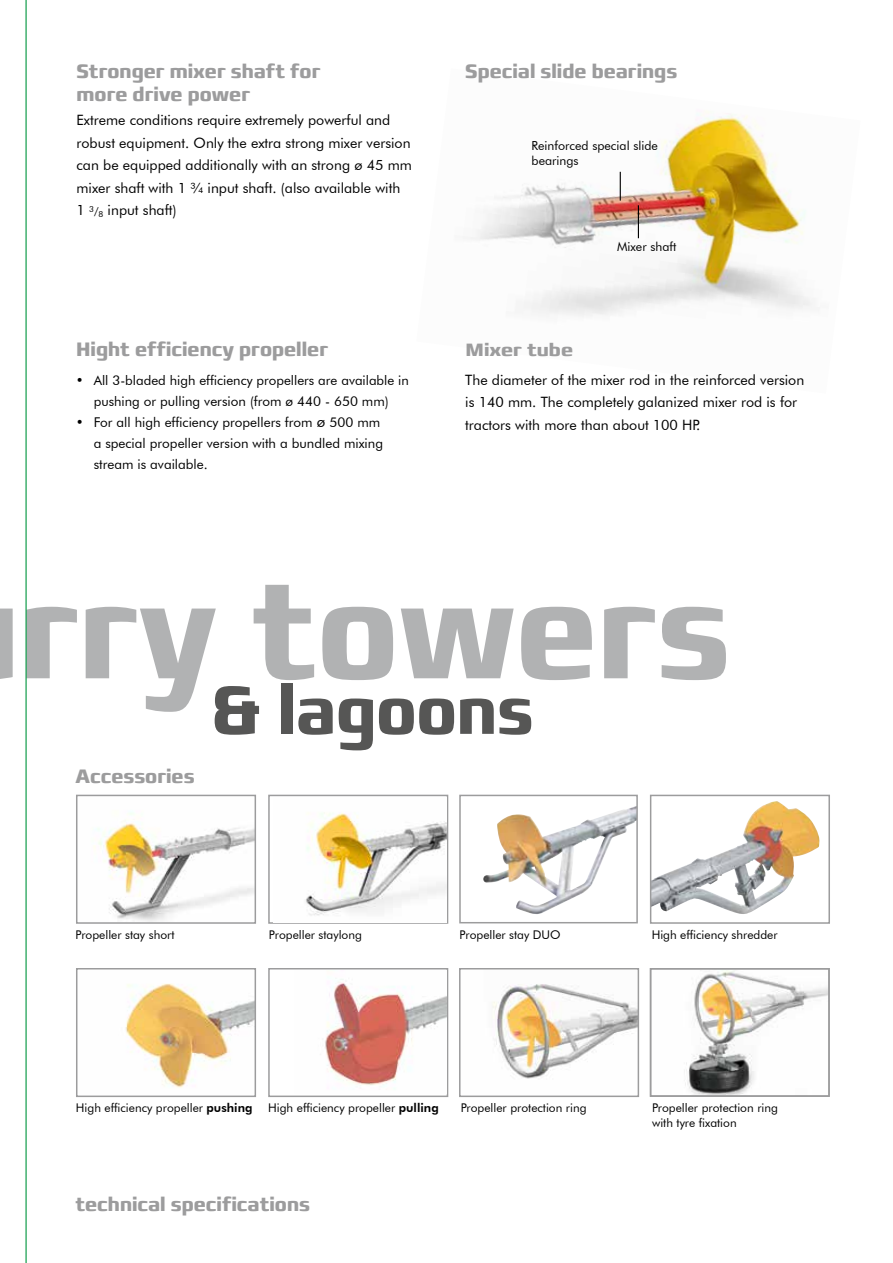
<style>
.page{position:relative;width:893px;height:1263px;background:#fff}
.page>*{position:absolute;margin:0;border:0;box-sizing:border-box;transform-origin:0 0}
.t1{font:700 139.8px "Francker CYR";color:#b1b2b3;scale:.87 1}
.t2{font:700 69px "Francker CYR";color:#565655;scale:.87 1}
.t3{font:700 19.8px/22.5px "Francker CYR";color:#9c9c9d;scale:.91 1}
.t4{font:700 18.15px "Francker CYR";color:#9c9c9d}
.t5{font:14.25px/22.5px "Futura BT";color:#000}
.t6{font:13.5px/21px "Futura BT";color:#000}
.t7{font:13.35px "Futura BT";color:#000}
.t8{font:12.45px/15px "Futura BT";color:#000}
.t9{font:12px/15px "Futura BT";color:#000}
.s1{font-size:10.95px}
.s2{font-size:13.35px}
.s3{font-size:15px}
.s4{font-weight:800}
</style>
<div class="page">
<img style="left:470px;top:111px;width:343px;height:206px">
<hr style="left:638px;top:205px;width:1px;height:33px;background:#000">
<svg style="left:620px;top:172px;width:1px;height:29px"></svg>
<img style="left:483px;top:806px;width:152px;height:108px">
<div style="left:459px;top:795px;width:179px;height:128px;border:2px solid #9c9c9d"></div>
<img style="left:492px;top:984px;width:144px;height:95px">
<div style="left:459px;top:968px;width:180px;height:129px;border:2px solid #9c9c9d"></div>
<img style="left:653px;top:801px;width:167px;height:113px">
<div style="left:650px;top:795px;width:180px;height:129px;border:2px solid #9c9c9d"></div>
<div style="left:268px;top:795px;width:180px;height:129px;background:#fff;border:2px solid #9c9c9d"></div>
<div style="left:268px;top:968px;width:180px;height:129px;background:#fff;border:2px solid #9c9c9d"></div>
<img style="left:274px;top:797px;width:173px;height:125px">
<img style="left:325px;top:971px;width:122px;height:122px">
<img style="left:94px;top:812px;width:159px;height:109px">
<div style="left:76px;top:795px;width:180px;height:129px;border:2px solid #9c9c9d"></div>
<img style="left:685px;top:971px;width:142px;height:123px">
<div style="left:650px;top:968px;width:180px;height:129px;border:2px solid #9c9c9d"></div>
<img style="left:125px;top:983px;width:128px;height:105px">
<div style="left:76px;top:968px;width:180px;height:129px;border:2px solid #9c9c9d"></div>
<hr style="left:26px;top:0;width:1px;height:1263px;background:#00963e">
<h3 class="t3" style="left:77px;top:61px;width:270px">Stronger mixer shaft for more drive power</h3>
<p class="t5" style="left:77px;top:109px;width:337px">Extreme conditions require extremely powerful and robust equipment. Only the extra strong mixer version can be equipped additionally with an strong ø 45 mm mixer shaft with 1 ¾ input shaft. (also available with 1 <sup>3</sup><span class="s1">/</span><sub>8</sub> input shaft)</p>
<h3 class="t3" style="left:465px;top:61px;width:234px">Special slide bearings</h3>
<p class="t8" style="left:531px;top:137px;width:128px">Reinforced special slide bearings</p>
<p class="t8" style="left:617px;top:239px;width:61px">Mixer shaft</p>
<h3 class="t3" style="left:76px;top:338px;width:278px">Hight efficiency propeller</h3>
<p class="t4" style="left:466px;top:338px;width:109px">Mixer tube</p>
<p class="t5" style="left:465px;top:368px;width:341px">The diameter of the mixer rod in the reinforced version is 140 mm. The completely galanized mixer rod is for tractors with more than about 100 HP.</p>
<p class="t7" style="left:76px;top:372px;width:335px">• All 3-bladed high efficiency propellers are available in</p>
<p class="t6" style="left:94px;top:390px;width:297px"><span class="s2">pushing</span> or pulling version (from ø 440 - 650 mm)</p>
<p class="t6" style="left:94px;top:411px;width:291px;text-indent:-18px">• For all high efficiency propellers from <span class="s3">ø</span> 500 mm a special propeller version with a bundled mixing stream is available.</p>
<h1 class="t1" style="left:19px;top:544px;width:818px">rry towers</h1>
<h2 class="t2" style="left:211px;top:667px;width:372px">&amp; lagoons</h2>
<h3 class="t3" style="left:75px;top:766px;width:132px">Accessories</h3>
<p class="t9" style="left:75px;top:927px;width:101px">Propeller stay short</p>
<p class="t9" style="left:269px;top:927px;width:95px">Propeller staylong</p>
<p class="t9" style="left:460px;top:927px;width:103px">Propeller stay DUO</p>
<p class="t9" style="left:76px;top:1100px;width:178px">High efficiency propeller <span class="s4">pushing</span></p>
<p class="t9" style="left:268px;top:1100px;width:172px">High efficiency propeller <span class="s4">pulling</span></p>
<p class="t9" style="left:461px;top:1100px;width:127px">Propeller protection ring</p>
<h3 class="t3" style="left:75px;top:1194px;width:259px">technical specifications</h3>
<p class="t9" style="left:652px;top:927px;width:127px">High efficiency shredder</p>
<p class="t9" style="left:652px;top:1100px;width:127px">Propeller protection ring with tyre fixation</p>
</div>
